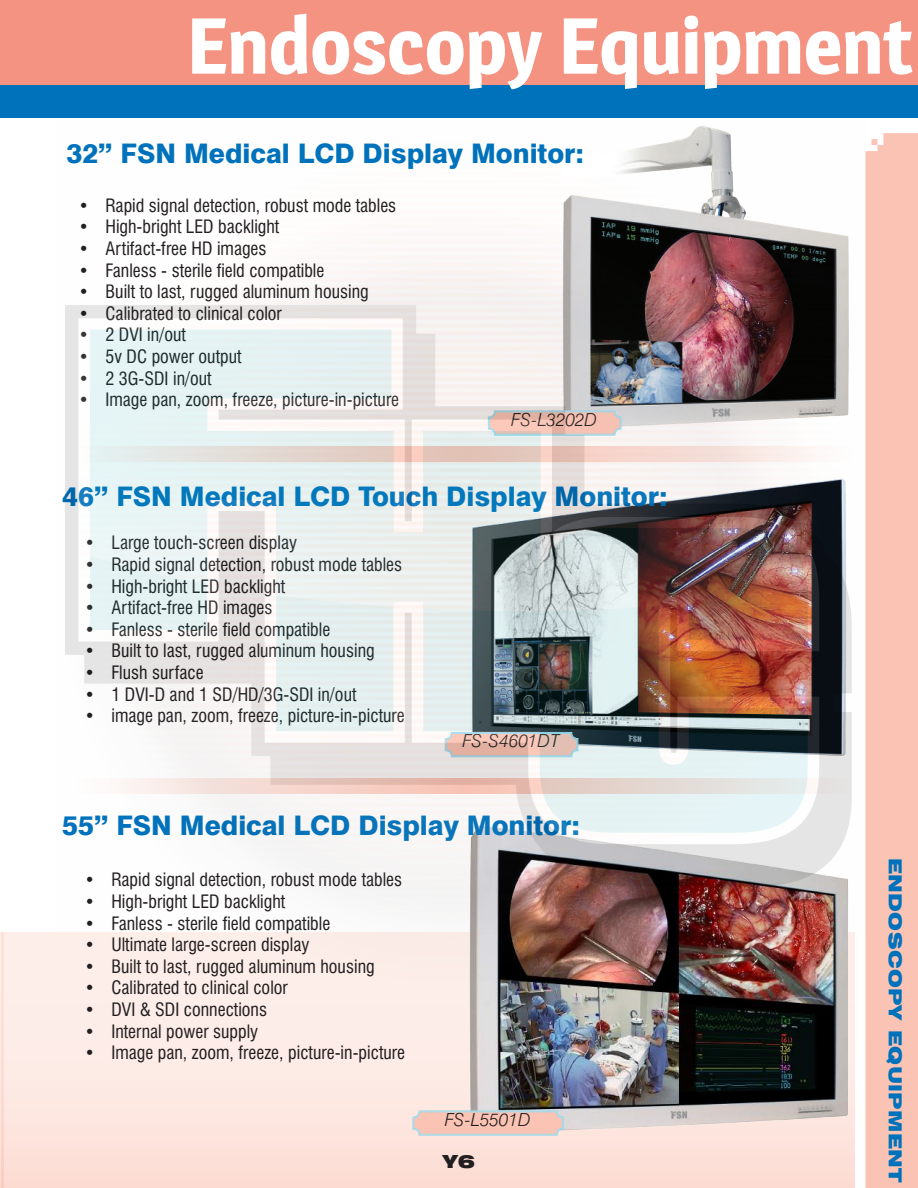
<style>
.page{position:relative;width:918px;height:1188px;background:#fff}
.page>*{position:absolute;margin:0;border:0;box-sizing:border-box;transform-origin:0 0}
.t1{font:700 78px "Magra";color:#fff}
.t2{font:800 27px "Swiss 721 BT";color:#0072bc}
.t3{font:condensed 18px "Swiss 721 BT";color:#231f20}
.t4{font:italic 300 18px "Swiss 721 BT";color:#231f20}
.t5{font:900 expanded 18px "Swiss 721 BT";letter-spacing:.025em;color:#0072bc}
.t6{font:900 expanded 18px "Swiss 721 BT";color:#231f20}
</style>
<div class="page">
<svg style="left:0;top:1010px;width:2px;height:178px"></svg>
<hr style="left:0;top:0;width:3px;height:112px;background:#f59382">
<div style="left:3px;top:0;width:915px;height:112px;background:#f59382"></div>
<div style="left:0;top:85px;width:918px;height:33px;background:#0072bc"></div>
<div style="left:866px;top:133px;width:52px;height:1055px;background:#fbc3b3"></div>
<div style="left:2px;top:932px;width:853px;height:256px;background:linear-gradient(to right,#fde9e3,#fcded5)"></div>
<img style="left:619px;top:126px;width:114px;height:52px">
<img style="left:456px;top:1010px;width:399px;height:123px">
<svg style="left:412px;top:1110px;width:152px;height:26px;background:#edc8bd"></svg>
<div style="left:414px;top:1112px;width:149px;height:22px;border:1px solid #9fdbec;border-radius:6px"></div>
<img style="left:0;top:178px;width:918px;height:832px">
<svg style="left:65px;top:305px;width:787px;height:581px"></svg>
<svg style="left:78px;top:318px;width:741px;height:526px"></svg>
<img style="left:90px;top:330px;width:718px;height:503px">
<img style="left:90px;top:330px;width:717px;height:281px">
<h1 class="t1" style="left:187px;top:-2px;width:727px">Endoscopy Equipment</h1>
<h2 class="t2" style="left:66px;top:137px;width:519px">32” FSN Medical LCD Display Monitor:</h2>
<p class="t3" style="left:78px;top:194px;width:319px">• Rapid signal detection, robust mode tables</p>
<p class="t3" style="left:78px;top:216px;width:202px">• High-bright LED backlight</p>
<p class="t3" style="left:78px;top:238px;width:190px">• Artifact-free HD images</p>
<p class="t3" style="left:78px;top:259px;width:247px">• Fanless - sterile field compatible</p>
<p class="t3" style="left:78px;top:281px;width:292px">• Built to last, rugged aluminum housing</p>
<p class="t3" style="left:78px;top:302px;width:205px">• Calibrated to clinical color</p>
<p class="t3" style="left:78px;top:324px;width:109px">• 2 DVI in/out</p>
<p class="t3" style="left:78px;top:346px;width:165px">• 5v DC power output</p>
<p class="t3" style="left:78px;top:367px;width:135px">• 2 3G-SDI in/out</p>
<p class="t3" style="left:78px;top:389px;width:322px">• Image pan, zoom, freeze, picture-in-picture</p>
<p class="t4" style="left:511px;top:409px;width:87px">FS-L3202D</p>
<h2 class="t2" style="left:62px;top:480px;width:607px">46” FSN Medical LCD Touch Display Monitor:</h2>
<p class="t3" style="left:84px;top:532px;width:214px">• Large touch-screen display</p>
<p class="t3" style="left:84px;top:554px;width:319px">• Rapid signal detection, robust mode tables</p>
<p class="t3" style="left:84px;top:575px;width:202px">• High-bright LED backlight</p>
<p class="t3" style="left:84px;top:597px;width:190px">• Artifact-free HD images</p>
<p class="t3" style="left:84px;top:618px;width:247px">• Fanless - sterile field compatible</p>
<p class="t3" style="left:84px;top:640px;width:292px">• Built to last, rugged aluminum housing</p>
<p class="t3" style="left:84px;top:662px;width:121px">• Flush surface</p>
<p class="t3" style="left:84px;top:683px;width:274px">• 1 DVI-D and 1 SD/HD/3G-SDI in/out</p>
<p class="t3" style="left:84px;top:705px;width:322px">• image pan, zoom, freeze, picture-in-picture</p>
<p class="t4" style="left:462px;top:730px;width:99px">FS-S4601DT</p>
<h2 class="t2" style="left:62px;top:809px;width:519px">55” FSN Medical LCD Display Monitor:</h2>
<p class="t3" style="left:84px;top:869px;width:319px">• Rapid signal detection, robust mode tables</p>
<p class="t3" style="left:84px;top:891px;width:202px">• High-bright LED backlight</p>
<p class="t3" style="left:84px;top:912px;width:247px">• Fanless - sterile field compatible</p>
<p class="t3" style="left:84px;top:934px;width:226px">• Ultimate large-screen display</p>
<p class="t3" style="left:84px;top:955px;width:292px">• Built to last, rugged aluminum housing</p>
<p class="t3" style="left:84px;top:977px;width:205px">• Calibrated to clinical color</p>
<p class="t3" style="left:84px;top:999px;width:184px">• DVI &amp; SDI connections</p>
<p class="t3" style="left:84px;top:1020px;width:175px">• Internal power supply</p>
<p class="t3" style="left:84px;top:1042px;width:322px">• Image pan, zoom, freeze, picture-in-picture</p>
<p class="t4" style="left:445px;top:1109px;width:87px">FS-L5501D</p>
<p class="t6" style="left:443px;top:1151px;width:34px">Y6</p>
<p class="t5" style="left:906px;top:858px;width:327px;rotate:90deg">ENDOSCOPY EQUIPMENT</p>
</div>
